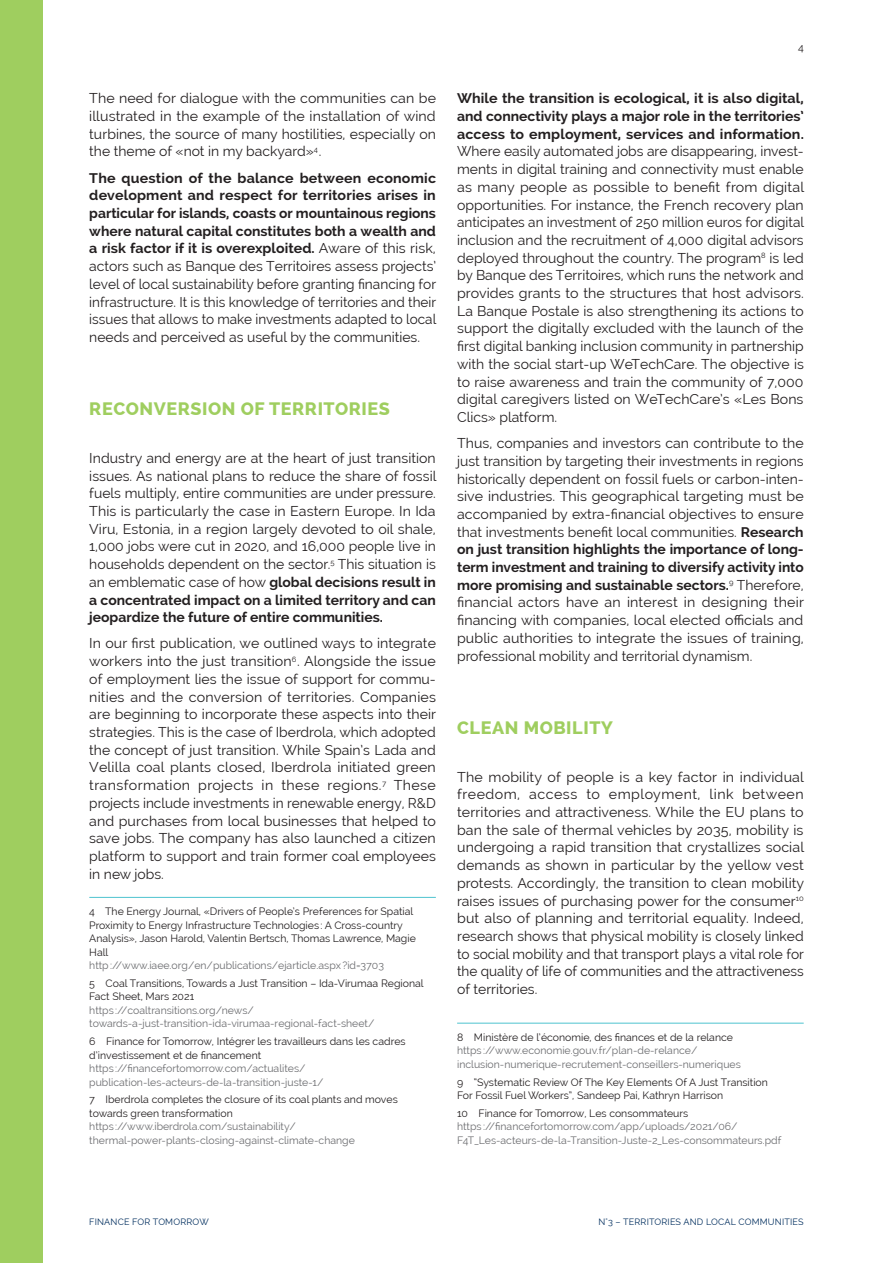
<style>
.page{position:relative;width:893px;height:1263px;background:#fff}
.page>*{position:absolute;margin:0;border:0;box-sizing:border-box;transform-origin:0 0}
.T2_vert{font:800 18px "Raleway";letter-spacing:.03em;color:#9fce5f}
.texte_lecture{font:13.95px/17.7px "Raleway";color:#231f20;text-align:justify}
.renvois{font:10.5px/13.5px "Raleway";color:#6c6d70}
.renvois-2{font:10.5px/13.5px "Raleway";color:#231f20}
.t1{font:9px "Raleway";letter-spacing:.02em;color:#002e5e}
.s1{font-weight:700}
.s2{color:#6c6d70}
.s3{color:#231f20}
</style>
<div class="page">
<div style="left:0;top:0;width:43px;height:1263px;background:#9fce5f"></div>
<hr style="left:89px;top:897px;width:347px;height:1px;background:#4ec3cf">
<hr style="left:457px;top:1023px;width:347px;height:1px;background:#4ec3cf">
<p class="texte_lecture" style="left:89px;top:90px;width:348px">The need for dialogue with the communities can be illustrated in the example of the installation of wind turbines, the source of many hostilities, especially on the theme of «not in my backyard»<sup>4</sup>.</p>
<p class="texte_lecture" style="left:89px;top:169px;width:348px"><span class="s1">The question of the balance between economic development and respect for territories arises in particular for islands, coasts or mountainous regions where natural capital constitutes both a wealth and a risk factor if it is overexploited.</span> Aware of this risk, actors such as Banque des Territoires assess projects’ level of local sustainability before granting financing for infrastructure. It is this knowledge of territories and their issues that allows to make investments adapted to local needs and perceived as useful by the communities.</p>
<p class="T2_vert" style="left:89px;top:399px;width:302px">RECONVERSION OF TERRITORIES</p>
<p class="texte_lecture" style="left:89px;top:449px;width:349px">Industry and energy are at the heart of just transition issues. As national plans to reduce the share of fossil fuels multiply, entire communities are under pressure.<br>This is particularly the case in Eastern Europe. In Ida Viru, Estonia, in a region largely devoted to oil shale, 1,000 jobs were cut in 2020, and 16,000 people live in households dependent on the sector.<sup>5</sup> This situation is an emblematic case of how <span class="s1">global decisions result in a concentrated impact on a limited territory and can jeopardize the future of entire communities.</span></p>
<p class="texte_lecture" style="left:89px;top:635px;width:348px">In our first publication, we outlined ways to integrate workers into the just transition<sup>6</sup>. Alongside the issue of employment lies the issue of support for commu&shy;nities and the conversion of territories. Companies are beginning to incorporate these aspects into their strategies. This is the case of Iberdrola, which adopted the concept of just transition. While Spain’s Lada and Velilla coal plants closed, Iberdrola initiated green transformation projects in these regions.<sup>7</sup> These projects include investments in renewable energy, R&amp;D and purchases from local businesses that helped to save jobs. The company has also launched a citizen platform to support and train former coal employees in new jobs.</p>
<p class="renvois-2" style="left:89px;top:905px;width:328px">4 The Energy Journal, «Drivers of People’s Preferences for Spatial Proximity to Energy Infrastructure Technologies : A Cross-country Analysis», Jason Harold, Valentin Bertsch, Thomas Lawrence, Magie Hall<br><span class="s2">http://www.iaee.org/en/publications/ejarticle.aspx?id=3703</span></p>
<p class="renvois" style="left:89px;top:976px;width:336px"><span class="s3">5 Coal Transitions, Towards a Just Transition – Ida-Virumaa Regional Fact Sheet, Mars 2021<br></span>https ://coaltransitions.org/news/ towards-a-just-transition-ida-virumaa-regional-fact-sheet/</p>
<p class="renvois" style="left:89px;top:1035px;width:318px"><span class="s3">6 Finance for Tomorrow, Intégrer les travailleurs dans les cadres d’investissement et de financement<br></span>https ://financefortomorrow.com/actualites/ publication-les-acteurs-de-la-transition-juste-1/</p>
<p class="renvois" style="left:89px;top:1093px;width:310px"><span class="s3">7 Iberdrola completes the closure of its coal plants and moves towards green transformation<br></span>https ://www.iberdrola.com/sustainability/ thermal-power-plants-closing-against-climate-change</p>
<p class="renvois-2" style="left:798px;top:40px;width:7px">4</p>
<p class="texte_lecture" style="left:457px;top:90px;width:348px"><span class="s1">While the transition is ecological, it is also digital, and connectivity plays a major role in the territories’ access to employment, services and information.<br></span>Where easily automated jobs are disappearing, invest&shy;ments in digital training and connectivity must enable as many people as possible to benefit from digital opportunities. For instance, the French recovery plan anticipates an investment of 250 million euros for digital inclusion and the recruitment of 4,000 digital advisors deployed throughout the country. The program<sup>8</sup> is led by Banque des Territoires, which runs the network and provides grants to the structures that host advisors.<br>La Banque Postale is also strengthening its actions to support the digitally excluded with the launch of the first digital banking inclusion community in partnership with the social start-up WeTechCare. The objective is to raise awareness and train the community of 7,000 digital caregivers listed on WeTechCare’s «Les Bons Clics» platform.</p>
<p class="texte_lecture" style="left:457px;top:434px;width:348px">Thus, companies and investors can contribute to the just transition by targeting their investments in regions historically dependent on fossil fuels or carbon-inten&shy;sive industries. This geographical targeting must be accompanied by extra-financial objectives to ensure that investments benefit local communities. <span class="s1">Research on just transition highlights the importance of long&shy;term investment and training to diversify activity into more promising and sustainable sectors.</span><sup>9</sup> Therefore, financial actors have an interest in designing their financing with companies, local elected officials and public authorities to integrate the issues of training, professional mobility and territorial dynamism.</p>
<p class="T2_vert" style="left:457px;top:717px;width:157px">CLEAN MOBILITY</p>
<p class="texte_lecture" style="left:457px;top:768px;width:349px">The mobility of people is a key factor in individual freedom, access to employment, link between territories and attractiveness. While the EU plans to ban the sale of thermal vehicles by 2035, mobility is undergoing a rapid transition that crystallizes social demands as shown in particular by the yellow vest protests. Accordingly, the transition to clean mobility raises issues of purchasing power for the consumer<sup>10 </sup>but also of planning and territorial equality. Indeed, research shows that physical mobility is closely linked to social mobility and that transport plays a vital role for the quality of life of communities and the attractiveness of territories.</p>
<p class="renvois" style="left:457px;top:1030px;width:285px"><span class="s3">8 Ministère de l’économie, des finances et de la relance </span>https ://www.economie.gouv.fr/plan-de-relance/ inclusion-numerique-recrutement-conseillers-numeriques</p>
<p class="renvois-2" style="left:457px;top:1075px;width:312px">9 “Systematic Review Of The Key Elements Of A Just Transition<br>For Fossil Fuel Workers”, Sandeep Pai, Kathryn Harrison</p>
<p class="renvois" style="left:457px;top:1106px;width:326px"><span class="s3">10 Finance for Tomorrow, Les consommateurs<br></span>https ://financefortomorrow.com/app/uploads/2021/06/<br>F4T_Les-acteurs-de-la-Transition-Juste-2_Les-consommateurs.pdf</p>
<p class="t1" style="left:89px;top:1216px;width:121px">FINANCE FOR TOMORROW</p>
<p class="t1" style="left:598px;top:1216px;width:207px">N°3 – TERRITORIES AND LOCAL COMMUNITIES</p>
</div>
